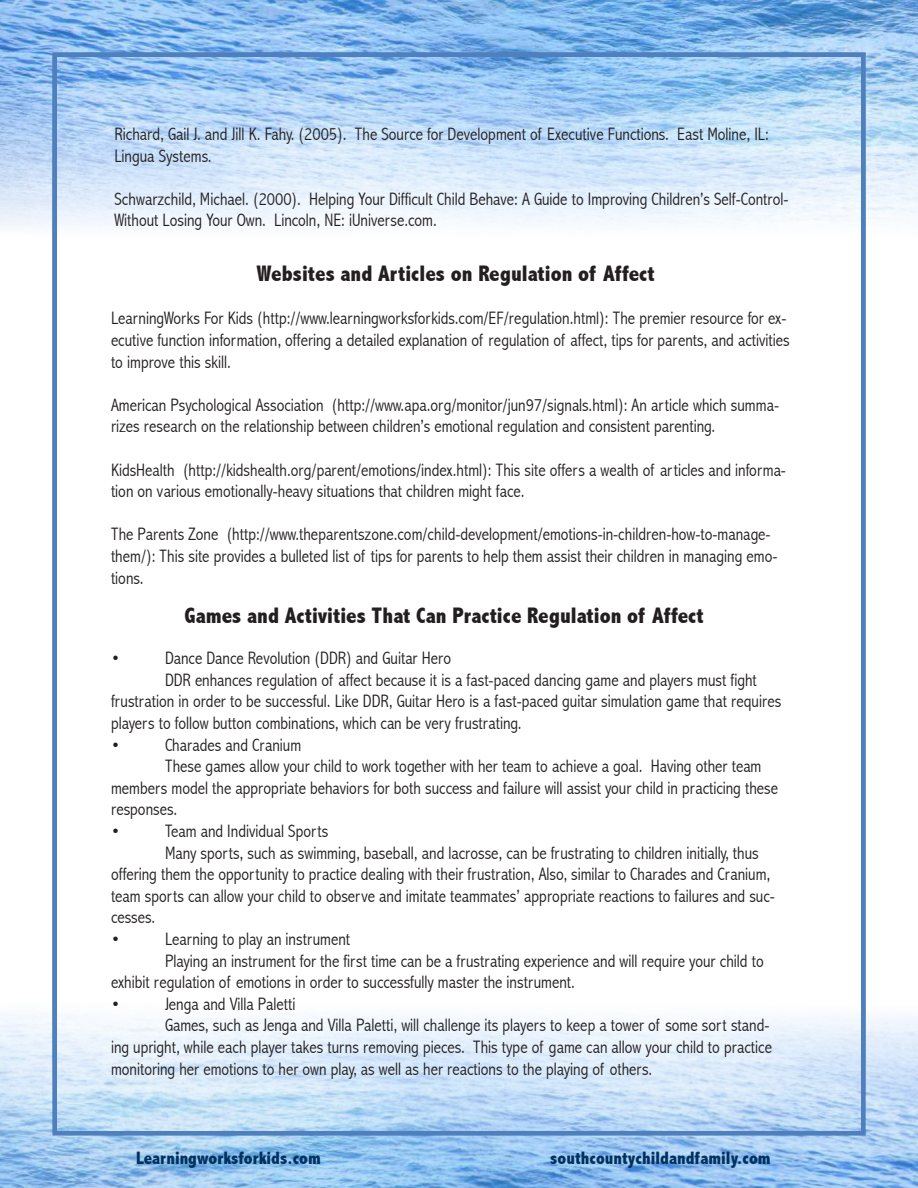
<style>
.page{position:relative;width:918px;height:1188px;background:#fff}
.page>*{position:absolute;margin:0;border:0;box-sizing:border-box;transform-origin:0 0}
.t1{font:800 condensed 22.5px "Abadi";color:#231f20}
.t2{font:300 condensed 18px/21.6px "Abadi";color:#231f20}
.t3{font:800 condensed 18px "Abadi";color:#003161}
</style>
<div class="page">
<img style="left:0;top:0;width:918px;height:227px">
<img style="left:0;top:1013px;width:918px;height:175px">
<div style="left:52px;top:52px;width:814px;height:1084px;border:4px solid #507fbe"></div>
<p class="t2" style="left:114px;top:123px;width:656px">Richard, Gail J. and Jill K. Fahy. (2005). The Source for Development of Executive Functions. East Moline, IL:<br>Lingua Systems.</p>
<p class="t2" style="left:114px;top:188px;width:676px">Schwarzchild, Michael. (2000). Helping Your Difficult Child Behave: A Guide to Improving Children’s Self-Control-<br>Without Losing Your Own. Lincoln, NE: iUniverse.com.</p>
<p class="t1" style="left:256px;top:261px;width:400px">Websites and Articles on Regulation of Affect</p>
<p class="t2" style="left:111px;top:308px;width:680px">LearningWorks For Kids (http://www.learningworksforkids.com/EF/regulation.html): The premier resource for ex&shy;ecutive function information, offering a detailed explanation of regulation of affect, tips for parents, and activities to improve this skill.</p>
<p class="t2" style="left:111px;top:394px;width:670px">American Psychological Association (http://www.apa.org/monitor/jun97/signals.html): An article which summa&shy;rizes research on the relationship between children’s emotional regulation and consistent parenting.</p>
<p class="t2" style="left:111px;top:459px;width:677px">KidsHealth (http://kidshealth.org/parent/emotions/index.html): This site offers a wealth of articles and informa&shy;tion on various emotionally-heavy situations that children might face.</p>
<p class="t2" style="left:111px;top:524px;width:668px">The Parents Zone (http://www.theparentszone.com/child-development/emotions-in-children-how-to-manage&shy;them/): This site provides a bulleted list of tips for parents to help them assist their children in managing emo&shy;tions.</p>
<p class="t1" style="left:184px;top:602px;width:521px">Games and Activities That Can Practice Regulation of Affect</p>
<p class="t2" style="left:111px;top:647px;width:10px">•</p>
<p class="t2" style="left:165px;top:647px;width:288px">Dance Dance Revolution (DDR) and Guitar Hero</p>
<p class="t2" style="left:111px;top:669px;width:672px;text-indent:54px">DDR enhances regulation of affect because it is a fast-paced dancing game and players must fight frustration in order to be successful. Like DDR, Guitar Hero is a fast-paced guitar simulation game that requires players to follow button combinations, which can be very frustrating.</p>
<p class="t2" style="left:111px;top:734px;width:10px">•</p>
<p class="t2" style="left:165px;top:734px;width:138px">Charades and Cranium</p>
<p class="t2" style="left:111px;top:755px;width:669px;text-indent:54px">These games allow your child to work together with her team to achieve a goal. Having other team members model the appropriate behaviors for both success and failure will assist your child in practicing these responses.</p>
<p class="t2" style="left:111px;top:820px;width:10px">•</p>
<p class="t2" style="left:165px;top:820px;width:165px">Team and Individual Sports</p>
<p class="t2" style="left:111px;top:842px;width:665px;text-indent:54px">Many sports, such as swimming, baseball, and lacrosse, can be frustrating to children initially, thus offering them the opportunity to practice dealing with their frustration, Also, similar to Charades and Cranium, team sports can allow your child to observe and imitate teammates’ appropriate reactions to failures and suc&shy;cesses.</p>
<p class="t2" style="left:111px;top:928px;width:10px">•</p>
<p class="t2" style="left:165px;top:928px;width:187px">Learning to play an instrument</p>
<p class="t2" style="left:111px;top:950px;width:654px;text-indent:54px">Playing an instrument for the first time can be a frustrating experience and will require your child to exhibit regulation of emotions in order to successfully master the instrument.</p>
<p class="t2" style="left:111px;top:993px;width:10px">•</p>
<p class="t2" style="left:165px;top:993px;width:132px">Jenga and Villa Paletti</p>
<p class="t2" style="left:111px;top:1015px;width:662px;text-indent:54px">Games, such as Jenga and Villa Paletti, will challenge its players to keep a tower of some sort stand&shy;ing upright, while each player takes turns removing pieces. This type of game can allow your child to practice monitoring her emotions to her own play, as well as her reactions to the playing of others.</p>
<p class="t3" style="left:136px;top:1148px;width:186px">Learningworksforkids.com</p>
<p class="t3" style="left:550px;top:1148px;width:222px">southcountychildandfamily.com</p>
</div>
